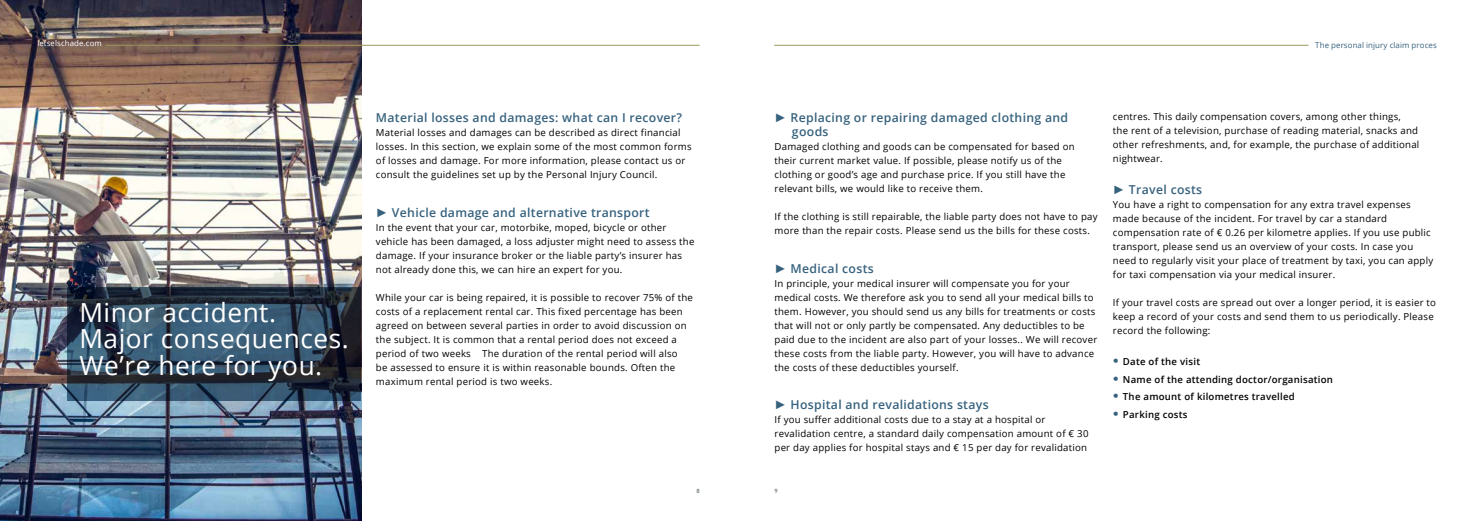
<style>
.page{position:relative;width:1474px;height:521px;background:#fff}
.page>*{position:absolute;margin:0;border:0;box-sizing:border-box;transform-origin:0 0}
.t1{font:26.25px/26.2px "Open Sans";letter-spacing:.02em;color:#fff}
.t2{font:600 12.25px/14px "Open Sans";letter-spacing:.025em;color:#37627e}
.t3{font:9.62px/14px "Open Sans";letter-spacing:.025em;color:#000}
.t4{font:600 9.62px/17.5px "Open Sans";letter-spacing:.025em;color:#000}
.t5{font:7.88px "Open Sans";letter-spacing:.01em;color:#37627e}
.t6{font:7.88px "Open Sans";letter-spacing:.01em;color:#fff}
.t7{font:6.12px "DIN Next LT Pro";color:#535c62}
.s1{font-family:"Arial";font-weight:400}
.s2{font-family:"Museo Sans 300";font-weight:400;font-size:12.25px;color:#37627e}
</style>
<div class="page">
<img style="left:0;top:0;width:361px;height:521px">
<svg style="left:68px;top:287px;width:293px;height:113px;background:#2c4155"></svg>
<hr style="left:106px;top:45px;width:593px;height:1px;background:#9a985a">
<hr style="left:774px;top:45px;width:534px;height:1px;background:#9a985a">
<p class="t6" style="left:37px;top:38px;width:66px">letselschade.com</p>
<p class="t5" style="left:1315px;top:39px;width:123px">The personal injury claim proces</p>
<h1 class="t1" style="left:79px;top:299px;width:271px">Minor accident.<br>Major consequences.<br>We’re here for you.</h1>
<p class="t2" style="left:376px;top:111px;width:308px">Material losses and damages: what can I recover?</p>
<p class="t3" style="left:376px;top:125px;width:317px">Material losses and damages can be described as direct financial losses. In this section, we explain some of the most common forms of losses and damage. For more information, please contact us or consult the guidelines set up by the Personal Injury Council.</p>
<p class="t2" style="left:376px;top:205px;width:275px"><span class="s1">►</span> Vehicle damage and alternative transport</p>
<p class="t3" style="left:376px;top:220px;width:320px">In the event that your car, motorbike, moped, bicycle or other vehicle has been damaged, a loss adjuster might need to assess the damage. If your insurance broker or the liable party’s insurer has not already done this, we can hire an expert for you.</p>
<p class="t3" style="left:376px;top:290px;width:318px">While your car is being repaired, it is possible to recover 75% of the costs of a replacement rental car. This fixed percentage has been agreed on between several parties in order to avoid discussion on the subject. It is common that a rental period does not exceed a period of two weeks The duration of the rental period will also<br>be assessed to ensure it is within reasonable bounds. Often the maximum rental period is two weeks.</p>
<p class="t2" style="left:792px;top:111px;width:278px;text-indent:-17px"><span class="s1">►</span> Replacing or repairing damaged clothing and goods</p>
<p class="t3" style="left:774px;top:139px;width:302px">Damaged clothing and goods can be compensated for based on their current market value. If possible, please notify us of the clothing or good’s age and purchase price. If you still have the relevant bills, we would like to receive them.</p>
<p class="t3" style="left:774px;top:210px;width:324px">If the clothing is still repairable, the liable party does not have to pay more than the repair costs. Please send us the bills for these costs.</p>
<p class="t2" style="left:774px;top:261px;width:101px"><span class="s1">►</span> Medical costs</p>
<p class="t3" style="left:774px;top:276px;width:324px">In principle, your medical insurer will compensate you for your medical costs. We therefore ask you to send all your medical bills to them. However, you should send us any bills for treatments or costs that will not or only partly be compensated. Any deductibles to be paid due to the incident are also part of your losses.. We will recover these costs from the liable party. However, you will have to advance the costs of these deductibles yourself.</p>
<p class="t2" style="left:774px;top:398px;width:216px"><span class="s1">►</span> Hospital and revalidations stays</p>
<p class="t3" style="left:774px;top:412px;width:315px">If you suffer additional costs due to a stay at a hospital or revalidation centre, a standard daily compensation amount of € 30 per day applies for hospital stays and € 15 per day for revalidation</p>
<p class="t7" style="left:696px;top:487px;width:5px">8</p>
<p class="t7" style="left:774px;top:487px;width:5px">9</p>
<p class="t3" style="left:1112px;top:109px;width:308px">centres. This daily compensation covers, among other things,<br>the rent of a television, purchase of reading material, snacks and other refreshments, and, for example, the purchase of additional nightwear.</p>
<p class="t2" style="left:1112px;top:182px;width:91px"><span class="s1">►</span> Travel costs</p>
<p class="t3" style="left:1112px;top:197px;width:322px">You have a right to compensation for any extra travel expenses made because of the incident. For travel by car a standard compensation rate of € 0.26 per kilometre applies. If you use public transport, please send us an overview of your costs. In case you need to regularly visit your place of treatment by taxi, you can apply for taxi compensation via your medical insurer.</p>
<p class="t3" style="left:1112px;top:295px;width:324px">If your travel costs are spread out over a longer period, it is easier to keep a record of your costs and send them to us periodically. Please record the following:</p>
<p class="t4" style="left:1112px;top:353px;width:221px"><span class="s2">∞</span> Date of the visit<br><span class="s2">∞</span> Name of the attending doctor/organisation <span class="s2">∞</span> The amount of kilometres travelled<br><span class="s2">∞</span> Parking costs</p>
</div>
